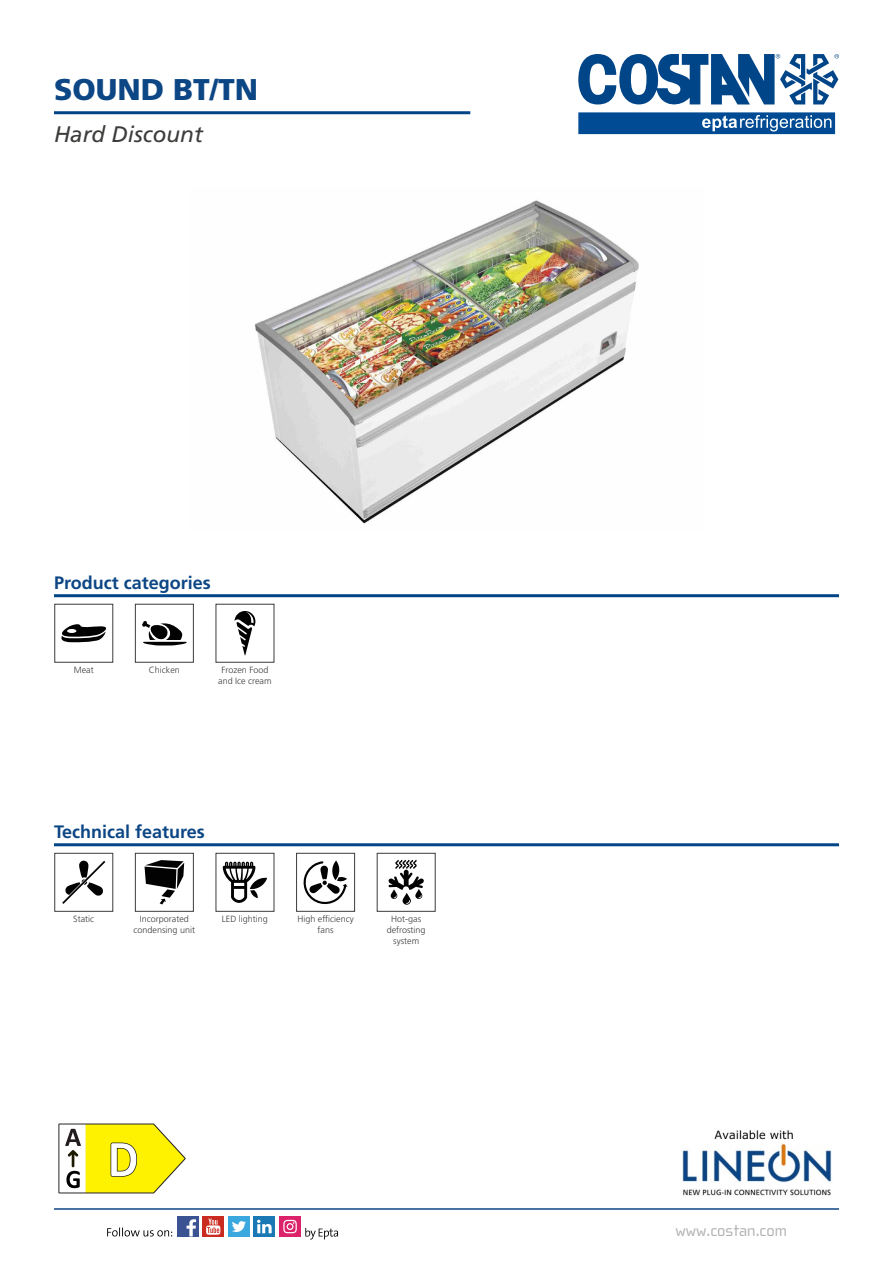
<style>
.page{position:relative;width:893px;height:1263px;background:#fff}
.page>*{position:absolute;margin:0;border:0;box-sizing:border-box;transform-origin:0 0}
.t1{font:900 30px "Frutiger LT Std";color:#0c4684}
.t2{font:italic 22.5px "Frutiger LT Std";color:#3c3c3b}
.t3{font:700 18px "Frutiger LT Std";color:#0c4684}
.t4{font:16.5px "Cholla Wide";color:#b3b2b2}
.t5{font:300 9px/10.8px "Frutiger LT Std";color:#3c3c3b;text-align:center}
</style>
<div class="page">
<hr style="left:54px;top:1208px;width:785px;height:2px;background:#0c4684">
<div style="left:203px;top:1216px;width:21px;height:21px;background:#cb2a20"></div>
<svg style="left:206px;top:1218px;width:14px;height:17px"></svg>
<div style="left:177px;top:1216px;width:21px;height:21px;background:#3b5293"></div>
<svg style="left:187px;top:1219px;width:9px;height:17px"></svg>
<div style="left:254px;top:1216px;width:21px;height:21px;background:#1a78b4"></div>
<svg style="left:257px;top:1220px;width:15px;height:13px"></svg>
<div style="left:228px;top:1216px;width:22px;height:21px;background:#3aa7df"></div>
<svg style="left:232px;top:1221px;width:14px;height:11px"></svg>
<svg style="left:107px;top:1227px;width:65px;height:9px"></svg>
<svg style="left:305px;top:1228px;width:33px;height:11px"></svg>
<div style="left:279px;top:1216px;width:22px;height:21px;background:#dc226b"></div>
<svg style="left:283px;top:1220px;width:14px;height:13px"></svg>
<hr style="left:54px;top:111px;width:416px;height:3px;background:#014587">
<hr style="left:54px;top:843px;width:785px;height:3px;background:#014587">
<hr style="left:54px;top:594px;width:785px;height:3px;background:#014587">
<svg style="left:578px;top:54px;width:261px;height:80px"></svg>
<img style="left:255px;top:200px;width:384px;height:324px">
<svg style="left:61px;top:624px;width:45px;height:18px"></svg>
<div style="left:54px;top:604px;width:59px;height:59px;border:1px solid #3c3c3b"></div>
<svg style="left:142px;top:621px;width:45px;height:24px"></svg>
<div style="left:135px;top:604px;width:59px;height:59px;border:1px solid #3c3c3b"></div>
<svg style="left:235px;top:611px;width:20px;height:45px"></svg>
<div style="left:216px;top:604px;width:58px;height:59px;border:1px solid #3c3c3b"></div>
<svg style="left:62px;top:860px;width:43px;height:44px"></svg>
<div style="left:54px;top:853px;width:59px;height:59px;border:1px solid #3c3c3b"></div>
<svg style="left:145px;top:860px;width:39px;height:44px"></svg>
<div style="left:135px;top:853px;width:59px;height:59px;border:1px solid #3c3c3b"></div>
<svg style="left:250px;top:877px;width:17px;height:13px"></svg>
<svg style="left:223px;top:862px;width:35px;height:41px"></svg>
<div style="left:216px;top:853px;width:58px;height:59px;border:1px solid #3c3c3b"></div>
<svg style="left:303px;top:861px;width:45px;height:44px"></svg>
<svg style="left:331px;top:860px;width:9px;height:20px"></svg>
<div style="left:296px;top:853px;width:59px;height:59px;border:1px solid #3c3c3b"></div>
<svg style="left:388px;top:860px;width:36px;height:45px"></svg>
<div style="left:377px;top:853px;width:59px;height:59px;border:1px solid #3c3c3b"></div>
<img style="left:59px;top:1123px;width:127px;height:71px">
<img style="left:682px;top:1130px;width:150px;height:66px">
<h1 class="t1" style="left:54px;top:72px;width:206px">SOUND BT/TN</h1>
<h2 class="t2" style="left:54px;top:121px;width:150px">Hard Discount</h2>
<h3 class="t3" style="left:54px;top:572px;width:158px">Product categories</h3>
<p class="t5" style="left:74px;top:664px;width:21px">Meat</p>
<p class="t5" style="left:149px;top:664px;width:33px">Chicken</p>
<p class="t5" style="left:218px;top:664px;width:55px">Frozen Food and Ice cream</p>
<h3 class="t3" style="left:54px;top:821px;width:152px">Technical features</h3>
<p class="t5" style="left:73px;top:914px;width:22px">Static</p>
<p class="t5" style="left:134px;top:914px;width:63px">Incorporated condensing unit</p>
<p class="t5" style="left:222px;top:914px;width:48px">LED lighting</p>
<p class="t5" style="left:297px;top:914px;width:58px">High efficiency fans</p>
<p class="t5" style="left:387px;top:914px;width:40px">Hot-gas defrosting system</p>
<h3 class="t4" style="left:675px;top:1221px;width:113px">www.costan.com</h3>
</div>
